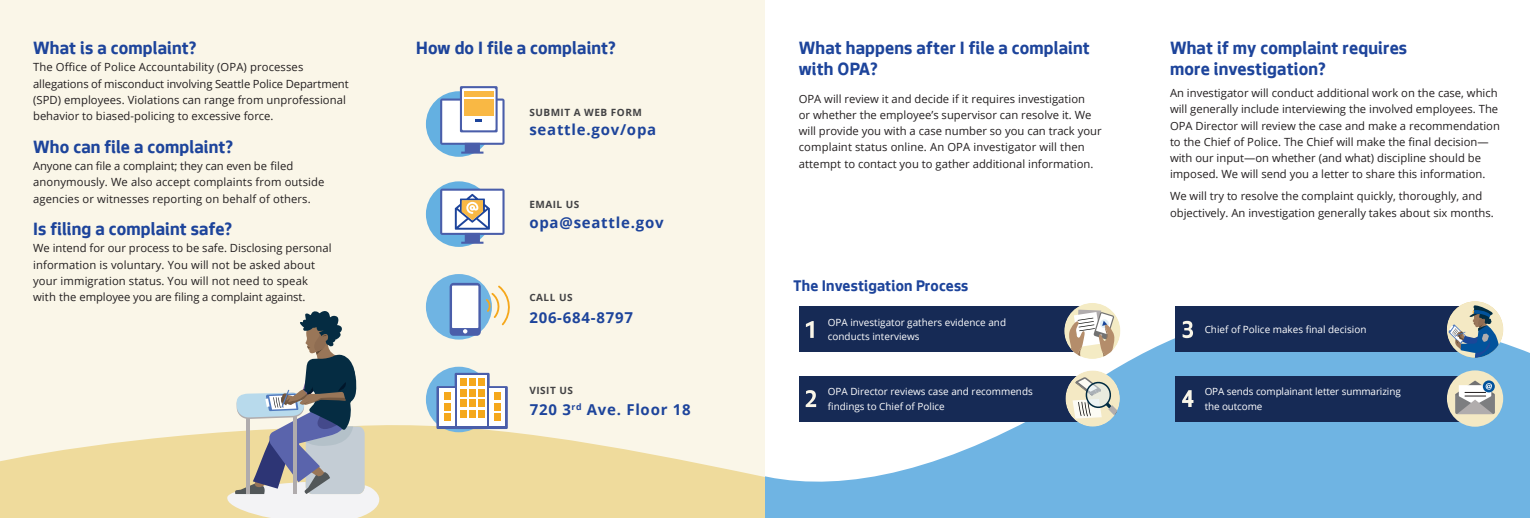
<style>
.page{position:relative;width:1530px;height:518px;background:#fff}
.page>*{position:absolute;margin:0;border:0;box-sizing:border-box;transform-origin:0 0}
.text{font:700 18.75px/21.2px "Seattle Text";letter-spacing:.01em;color:#1d449b}
.head{font:700 18.75px/21.2px "Seattle Text";letter-spacing:.01em;color:#1d449b}
.head-2{font:700 16.25px "Seattle Text";letter-spacing:.01em;color:#1d449b}
.t1{font:700 15px "Open Sans";letter-spacing:.05em;color:#1d449b}
.text-2{font:11.25px/16.2px "Open Sans";color:#231f20}
.t2{font:700 10px "Open Sans";letter-spacing:.05em;color:#424244}
.How_it_works{font:9.88px/14.4px "Open Sans";color:#fff}
</style>
<div class="page">
<svg style="left:765px;top:303px;width:765px;height:215px;fill:#6fb4e3"></svg>
<div style="left:0;top:202px;width:765px;height:316px;background:#efdb9c"></div>
<div style="left:0;top:0;width:765px;height:477px;background:#faf6e8"></div>
<div style="left:426px;top:366px;width:66px;height:66px;background:#6fb4e3;border-radius:33px"></div>
<div style="left:436px;top:386px;width:72px;height:43px;background:#4a5eaa"></div>
<div style="left:455px;top:372px;width:35px;height:57px;background:#4a5eaa"></div>
<svg style="left:457px;top:375px;width:30px;height:51px"></svg>
<div style="left:439px;top:388px;width:16px;height:38px;background:#fff"></div>
<div style="left:490px;top:388px;width:15px;height:38px;background:#fff"></div>
<div style="left:469px;top:378px;width:6px;height:8px;background:#f5a81c"></div>
<div style="left:478px;top:378px;width:6px;height:8px;background:#f5a81c"></div>
<div style="left:460px;top:378px;width:6px;height:8px;background:#f5a81c"></div>
<div style="left:469px;top:388px;width:6px;height:8px;background:#f5a81c"></div>
<div style="left:478px;top:388px;width:6px;height:8px;background:#f5a81c"></div>
<div style="left:460px;top:388px;width:6px;height:8px;background:#f5a81c"></div>
<div style="left:469px;top:399px;width:6px;height:8px;background:#f5a81c"></div>
<div style="left:478px;top:399px;width:6px;height:8px;background:#f5a81c"></div>
<div style="left:460px;top:399px;width:6px;height:8px;background:#f5a81c"></div>
<div style="left:469px;top:410px;width:6px;height:7px;background:#f5a81c"></div>
<div style="left:478px;top:410px;width:6px;height:7px;background:#f5a81c"></div>
<div style="left:460px;top:410px;width:6px;height:7px;background:#f5a81c"></div>
<div style="left:494px;top:392px;width:6px;height:8px;background:#f5a81c"></div>
<div style="left:494px;top:402px;width:6px;height:8px;background:#f5a81c"></div>
<div style="left:494px;top:413px;width:6px;height:8px;background:#f5a81c"></div>
<div style="left:444px;top:392px;width:6px;height:8px;background:#f5a81c"></div>
<div style="left:444px;top:402px;width:6px;height:8px;background:#f5a81c"></div>
<div style="left:444px;top:413px;width:6px;height:8px;background:#f5a81c"></div>
<div style="left:426px;top:91px;width:66px;height:66px;background:#64b0e1;border-radius:33px"></div>
<svg style="left:440px;top:86px;width:65px;height:68px"></svg>
<div style="left:464px;top:91px;width:29px;height:6px;background:#f9b844"></div>
<div style="left:464px;top:99px;width:29px;height:17px;background:#f9b844"></div>
<div style="left:426px;top:274px;width:66px;height:65px;background:#6fb4e3;border-radius:33px"></div>
<svg style="left:450px;top:283px;width:31px;height:52px"></svg>
<div style="left:452px;top:285px;width:26px;height:43px;background:#fff"></div>
<svg style="left:463px;top:329px;width:4px;height:4px"></svg>
<svg style="left:486px;top:285px;width:27px;height:40px"></svg>
<div style="left:426px;top:181px;width:66px;height:66px;background:#64b0e1;border-radius:33px"></div>
<svg style="left:440px;top:188px;width:65px;height:56px;background:#bdc5d5"></svg>
<div style="left:799px;top:307px;width:303px;height:45px;background:#162a55"></div>
<svg style="left:806px;top:321px;width:8px;height:17px"></svg>
<div style="left:799px;top:376px;width:303px;height:45px;background:#162a55"></div>
<svg style="left:806px;top:390px;width:10px;height:17px"></svg>
<div style="left:1176px;top:307px;width:303px;height:45px;background:#162a55"></div>
<svg style="left:1183px;top:321px;width:10px;height:17px"></svg>
<div style="left:1176px;top:376px;width:303px;height:45px;background:#162a55"></div>
<div style="left:1447px;top:370px;width:56px;height:56px;background:#f4e9c4;border-radius:50%"></div>
<svg style="left:1455px;top:380px;width:40px;height:34px"></svg>
<svg style="left:1182px;top:390px;width:11px;height:17px"></svg>
<svg style="left:224px;top:311px;width:168px;height:207px;background:#c3c4bf"></svg>
<div style="left:1064px;top:303px;width:56px;height:56px;background:#f4ebc4;border-radius:50%"></div>
<svg style="left:1068px;top:309px;width:47px;height:50px"></svg>
<svg style="left:1065px;top:370px;width:55px;height:56px;background:#c4cbc3"></svg>
<svg style="left:1447px;top:301px;width:56px;height:56px;background:#93a6ae"></svg>
<p class="head" style="left:33px;top:36px;width:165px">What is a complaint?</p>
<p class="text-2" style="left:33px;top:59px;width:317px">The Office of Police Accountability (OPA) processes allegations of misconduct involving Seattle Police Department (SPD) employees. Violations can range from unprofessional behavior to biased-policing to excessive force.</p>
<p class="text" style="left:33px;top:135px;width:201px">Who can file a complaint?</p>
<p class="text-2" style="left:33px;top:157px;width:293px">Anyone can file a complaint; they can even be filed anonymously. We also accept complaints from outside agencies or witnesses reporting on behalf of others.</p>
<p class="text" style="left:33px;top:217px;width:200px">Is filing a complaint safe?</p>
<p class="text-2" style="left:33px;top:240px;width:300px">We intend for our process to be safe. Disclosing personal information is voluntary. You will not be asked about your immigration status. You will not need to speak with the employee you are filing a complaint against.</p>
<p class="head" style="left:416px;top:36px;width:201px">How do I file a complaint?</p>
<p class="t2" style="left:529px;top:105px;width:114px">SUBMIT A WEB FORM</p>
<p class="t1" style="left:529px;top:119px;width:128px">seattle.gov/opa</p>
<p class="t2" style="left:529px;top:197px;width:52px">EMAIL US</p>
<p class="t1" style="left:529px;top:212px;width:136px">opa@seattle.gov</p>
<p class="t2" style="left:529px;top:290px;width:45px">CALL US</p>
<p class="t1" style="left:529px;top:306px;width:105px">206-684-8797</p>
<p class="t2" style="left:529px;top:383px;width:45px">VISIT US</p>
<p class="t1" style="left:530px;top:398px;width:163px">720 3<sup>rd</sup> Ave. Floor 18</p>
<p class="head" style="left:799px;top:36px;width:293px">What happens after I file a complaint with OPA?</p>
<p class="text-2" style="left:799px;top:90px;width:304px">OPA will review it and decide if it requires investigation<br>or whether the employee’s supervisor can resolve it. We will provide you with a case number so you can track your complaint status online. An OPA investigator will then attempt to contact you to gather additional information.</p>
<p class="head-2" style="left:793px;top:274px;width:177px">The Investigation Process</p>
<p class="How_it_works" style="left:828px;top:315px;width:180px">OPA investigator gathers evidence and conducts interviews</p>
<p class="How_it_works" style="left:828px;top:384px;width:207px">OPA Director reviews case and recommends findings to Chief of Police</p>
<p class="text" style="left:1170px;top:36px;width:239px">What if my complaint requires more investigation?</p>
<p class="text-2" style="left:1170px;top:84px;width:331px">An investigator will conduct additional work on the case, which will generally include interviewing the involved employees. The OPA Director will review the case and make a recommendation to the Chief of Police. The Chief will make the final decision— with our input—on whether (and what) discipline should be imposed. We will send you a letter to share this information.</p>
<p class="text-2" style="left:1170px;top:188px;width:325px">We will try to resolve the complaint quickly, thoroughly, and objectively. An investigation generally takes about six months.</p>
<p class="How_it_works" style="left:1205px;top:322px;width:163px">Chief of Police makes final decision</p>
<p class="How_it_works" style="left:1205px;top:384px;width:198px">OPA sends complainant letter summarizing the outcome</p>
</div>
